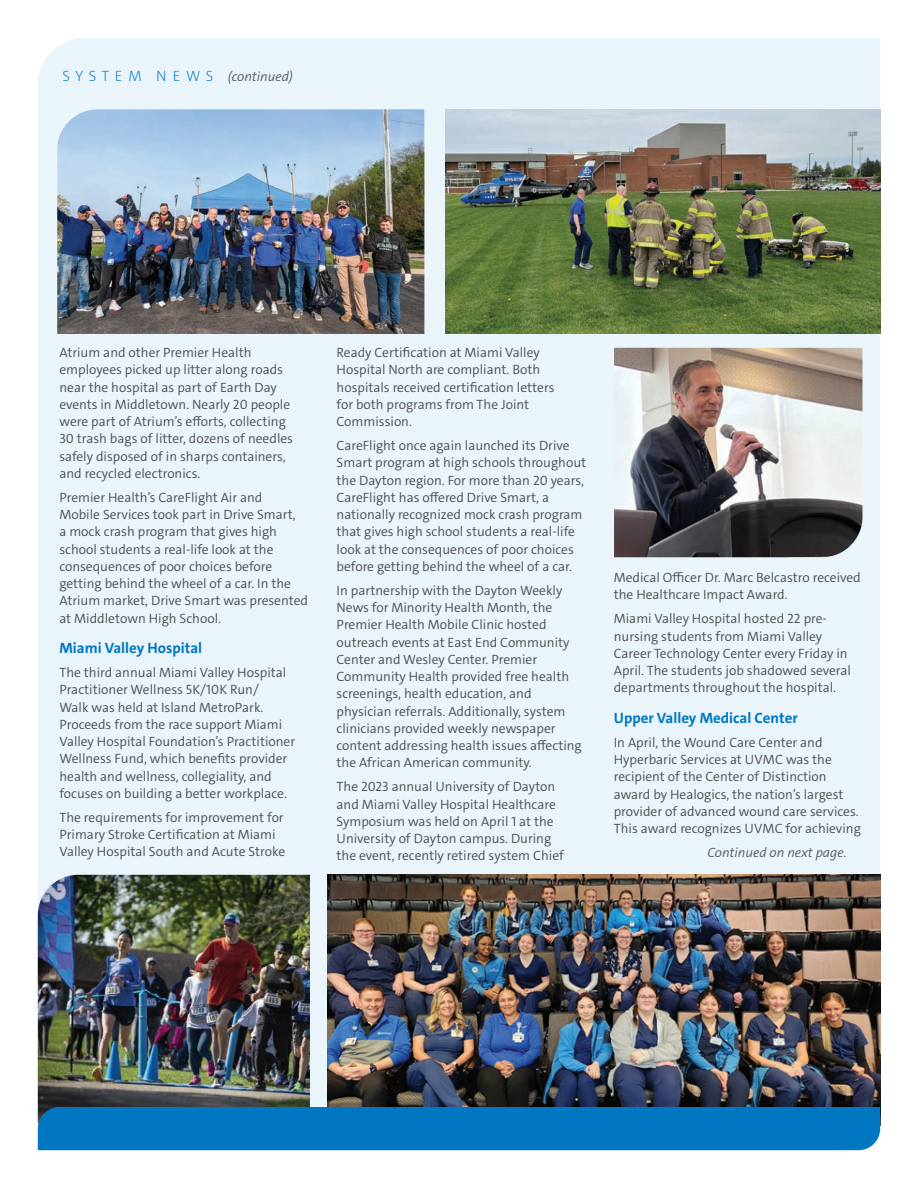
<style>
.page{position:relative;width:918px;height:1188px;background:#fff}
.page>*{position:absolute;margin:0;border:0;box-sizing:border-box;transform-origin:0 0}
.t1{font:700 15px "The Sans";color:#0077c0}
.t2{font:300 13.5px/17.2px "The Sans";color:#4b4c4d}
.t3{font:italic 300 13.5px "The Sans";color:#57585a}
.s1{font-weight:200;font-style:normal;font-size:15px;color:#0077c0}
</style>
<div class="page">
<div style="left:38px;top:38px;width:842px;height:1069px;background:#e9f4fb"></div>
<img style="left:38px;top:875px;width:272px;height:232px">
<img style="left:446px;top:109px;width:434px;height:225px">
<img style="left:614px;top:348px;width:249px;height:209px">
<img style="left:328px;top:875px;width:552px;height:232px">
<img style="left:57px;top:109px;width:367px;height:225px">
<div style="left:38px;top:1107px;width:842px;height:43px;background:#0077c0"></div>
<p class="t3" style="left:63px;top:68px;width:232px"><span class="s1">S Y S T E M N E W S</span> (continued)</p>
<p class="t2" style="left:59px;top:344px;width:235px">Atrium and other Premier Health employees picked up litter along roads near the hospital as part of Earth Day events in Middletown. Nearly 20 people were part of Atrium’s efforts, collecting 30 trash bags of litter, dozens of needles safely disposed of in sharps containers, and recycled electronics.</p>
<p class="t2" style="left:59px;top:489px;width:250px">Premier Health’s CareFlight Air and<br>Mobile Services took part in Drive Smart,<br>a mock crash program that gives high school students a real-life look at the consequences of poor choices before getting behind the wheel of a car. In the Atrium market, Drive Smart was presented at Middletown High School.</p>
<p class="t1" style="left:59px;top:638px;width:144px">Miami Valley Hospital</p>
<p class="t2" style="left:59px;top:664px;width:237px">The third annual Miami Valley Hospital Practitioner Wellness 5K/10K Run/<br>Walk was held at Island MetroPark.<br>Proceeds from the race support Miami Valley Hospital Foundation’s Practitioner Wellness Fund, which benefits provider health and wellness, collegiality, and focuses on building a better workplace.</p>
<p class="t2" style="left:59px;top:809px;width:227px">The requirements for improvement for<br>Primary Stroke Certification at Miami<br>Valley Hospital South and Acute Stroke</p>
<p class="t2" style="left:337px;top:344px;width:219px">Ready Certification at Miami Valley<br>Hospital North are compliant. Both hospitals received certification letters for both programs from The Joint<br>Commission.</p>
<p class="t2" style="left:337px;top:437px;width:251px">CareFlight once again launched its Drive Smart program at high schools throughout the Dayton region. For more than 20 years, CareFlight has offered Drive Smart, a nationally recognized mock crash program that gives high school students a real-life look at the consequences of poor choices before getting behind the wheel of a car.</p>
<p class="t2" style="left:337px;top:582px;width:247px">In partnership with the Dayton Weekly News for Minority Health Month, the Premier Health Mobile Clinic hosted outreach events at East End Community Center and Wesley Center. Premier Community Health provided free health screenings, health education, and physician referrals. Additionally, system clinicians provided weekly newspaper content addressing health issues affecting the African American community.</p>
<p class="t2" style="left:337px;top:778px;width:229px">The 2023 annual University of Dayton and Miami Valley Hospital Healthcare Symposium was held on April 1 at the University of Dayton campus. During the event, recently retired system Chief</p>
<p class="t2" style="left:614px;top:569px;width:249px">Medical Officer Dr. Marc Belcastro received the Healthcare Impact Award.</p>
<p class="t2" style="left:614px;top:610px;width:239px">Miami Valley Hospital hosted 22 pre&shy;nursing students from Miami Valley Career Technology Center every Friday in April. The students job shadowed several departments throughout the hospital.</p>
<p class="t1" style="left:614px;top:708px;width:185px">Upper Valley Medical Center</p>
<p class="t2" style="left:614px;top:734px;width:249px">In April, the Wound Care Center and Hyperbaric Services at UVMC was the recipient of the Center of Distinction award by Healogics, the nation’s largest provider of advanced wound care services.<br>This award recognizes UVMC for achieving</p>
<p class="t3" style="left:707px;top:844px;width:141px">Continued on next page.</p>
</div>
